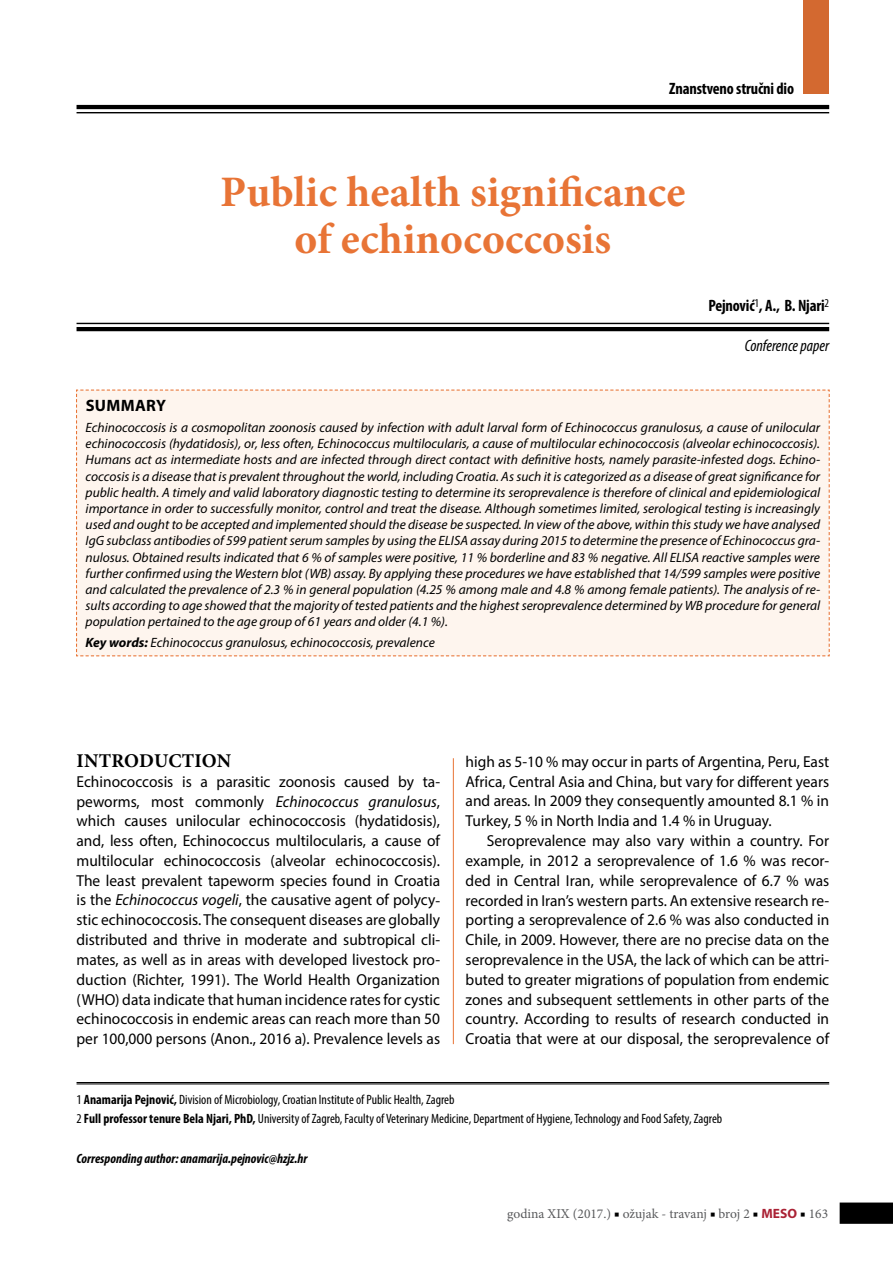
<style>
.page{position:relative;width:893px;height:1263px;background:#fff}
.page>*{position:absolute;margin:0;border:0;box-sizing:border-box;transform-origin:0 0}
.t1{font:700 43.5px/46.5px "Minion Pro";color:#e87436;text-align:center}
.t2{font:700 19.5px "Minion Pro";letter-spacing:.01em;color:#000}
.t3{font:700 condensed 16.5px "Myriad Pro";letter-spacing:-.01em;color:#000}
.t4{font:italic condensed 16.5px "Myriad Pro";color:#000}
.t5{font:700 16.5px "Myriad Pro";letter-spacing:.02em;color:#000}
.t6{font:15.9px/19.8px "Myriad Pro";color:#000;text-align:justify}
.t7{font:italic 13.5px/16.2px "Myriad Pro";color:#000;text-align:justify}
.t8{font:condensed 13.5px/19.8px "Myriad Pro";color:#000}
.t9{font:13.5px "Minion Pro";color:#58595b}
.t10{font:italic 700 condensed 13.5px "Myriad Pro";color:#000}
.s1{font-weight:700}
.s2{font-style:italic}
.s3{color:#000}
.s4{font-family:"Myriad Pro";font-weight:700;color:#aa2235}
</style>
<div class="page">
<div style="left:804px;top:0;width:25px;height:94px;background:#d36930"></div>
<div style="left:840px;top:1202px;width:53px;height:22px;background:#000"></div>
<svg style="left:759px;top:1084px;width:41px;height:1px"></svg>
<hr style="left:77px;top:105px;width:752px;height:4px;background:#000">
<hr style="left:77px;top:112px;width:752px;height:1px;background:#000">
<hr style="left:77px;top:323px;width:752px;height:1px;background:#000">
<hr style="left:77px;top:327px;width:752px;height:4px;background:#000">
<div style="left:76px;top:389px;width:754px;height:268px;background:#fef5ee"></div>
<hr style="left:453px;top:758px;width:1px;height:286px;background:#e87436">
<hr style="left:77px;top:1082px;width:752px;height:1px;background:#000">
<hr style="left:77px;top:1083px;width:752px;height:1px;background:#000">
<p class="t3" style="left:669px;top:78px;width:127px">Znanstveno stručni dio</p>
<p class="t1" style="left:220px;top:169px;width:467px">Public health significance of echinococcosis</p>
<p class="t3" style="left:708px;top:296px;width:122px">Pejnović<sup>1</sup>, A., B. Njari<sup>2</sup></p>
<p class="t4" style="left:745px;top:336px;width:86px">Conference paper</p>
<p class="t5" style="left:86px;top:395px;width:82px">SUMMARY</p>
<p class="t7" style="left:86px;top:419px;width:736px">Echinococcosis is a cosmopolitan zoonosis caused by infection with adult larval form of Echinococcus granulosus, a cause of unilocular echinococcosis (hydatidosis), or, less often, Echinococcus multilocularis, a cause of multilocular echinococcosis (alveolar echinococcosis).<br>Humans act as intermediate hosts and are infected through direct contact with definitive hosts, namely parasite-infested dogs. Echino&shy;coccosis is a disease that is prevalent throughout the world, including Croatia. As such it is categorized as a disease of great significance for public health. A timely and valid laboratory diagnostic testing to determine its seroprevalence is therefore of clinical and epidemiological importance in order to successfully monitor, control and treat the disease. Although sometimes limited, serological testing is increasingly used and ought to be accepted and implemented should the disease be suspected. In view of the above, within this study we have analysed IgG subclass antibodies of 599 patient serum samples by using the ELISA assay during 2015 to determine the presence of Echinococcus gra&shy;nulosus. Obtained results indicated that 6 % of samples were positive, 11 % borderline and 83 % negative. All ELISA reactive samples were further confirmed using the Western blot (WB) assay. By applying these procedures we have established that 14/599 samples were positive and calculated the prevalence of 2.3 % in general population (4.25 % among male and 4.8 % among female patients). The analysis of re&shy;sults according to age showed that the majority of tested patients and the highest seroprevalence determined by WB procedure for general population pertained to the age group of 61 years and older (4.1 %).</p>
<p class="t7" style="left:86px;top:634px;width:351px"><span class="s1">Key words:</span> Echinococcus granulosus, echinococcosis, prevalence</p>
<p class="t2" style="left:77px;top:747px;width:156px">INTRODUCTION</p>
<p class="t6" style="left:77px;top:771px;width:365px">Echinococcosis is a parasitic zoonosis caused by ta&shy;peworms, most commonly <span class="s2">Echinococcus granulosus</span>, which causes unilocular echinococcosis (hydatidosis), and, less often, Echinococcus multilocularis, a cause of multilocular echinococcosis (alveolar echinococcosis).<br>The least prevalent tapeworm species found in Croatia is the <span class="s2">Echinococcus vogeli</span>, the causative agent of polycy&shy;stic echinococcosis. The consequent diseases are globally distributed and thrive in moderate and subtropical cli&shy;mates, as well as in areas with developed livestock pro&shy;duction (Richter, 1991). The World Health Organization (WHO) data indicate that human incidence rates for cystic echinococcosis in endemic areas can reach more than 50 per 100,000 persons (Anon., 2016 a). Prevalence levels as</p>
<p class="t6" style="left:466px;top:751px;width:365px">high as 5-10 % may occur in parts of Argentina, Peru, East</p>
<p class="t6" style="left:466px;top:771px;width:365px">Africa, Central Asia and China, but vary for different years</p>
<p class="t6" style="left:466px;top:791px;width:365px">and areas. In 2009 they consequently amounted 8.1 % in</p>
<p class="t6" style="left:466px;top:811px;width:308px">Turkey, 5 % in North India and 1.4 % in Uruguay.</p>
<p class="t6" style="left:487px;top:831px;width:344px">Seroprevalence may also vary within a country. For</p>
<p class="t6" style="left:466px;top:850px;width:365px">example, in 2012 a seroprevalence of 1.6 % was recor-</p>
<p class="t6" style="left:466px;top:870px;width:365px">ded in Central Iran, while seroprevalence of 6.7 % was</p>
<p class="t6" style="left:466px;top:890px;width:365px">recorded in Iran’s western parts. An extensive research re-</p>
<p class="t6" style="left:466px;top:910px;width:365px">porting a seroprevalence of 2.6 % was also conducted in</p>
<p class="t6" style="left:466px;top:930px;width:365px">Chile, in 2009. However, there are no precise data on the</p>
<p class="t6" style="left:466px;top:949px;width:365px">seroprevalence in the USA, the lack of which can be attri-</p>
<p class="t6" style="left:466px;top:969px;width:365px">buted to greater migrations of population from endemic</p>
<p class="t6" style="left:466px;top:989px;width:365px">zones and subsequent settlements in other parts of the</p>
<p class="t6" style="left:466px;top:1009px;width:365px">country. According to results of research conducted in</p>
<p class="t6" style="left:466px;top:1029px;width:365px">Croatia that were at our disposal, the seroprevalence of</p>
<p class="t8" style="left:77px;top:1089px;width:647px">1 <span class="s1">Anamarija Pejnović,</span> Division of Microbiology, Croatian Institute of Public Health, Zagreb<br>2 <span class="s1">Full professor tenure Bela Njari, PhD,</span> University of Zagreb, Faculty of Veterinary Medicine, Department of Hygiene, Technology and Food Safety, Zagreb</p>
<p class="t10" style="left:77px;top:1150px;width:232px">Corresponding author: anamarija.pejnovic@hzjz.hr</p>
<p class="t9" style="left:507px;top:1204px;width:322px">godina XIX (2017.) <span class="s3">■</span> ožujak - travanj <span class="s3">■</span> broj 2 <span class="s3">■</span> <span class="s4">MESO</span> <span class="s3">■</span> 163</p>
</div>
